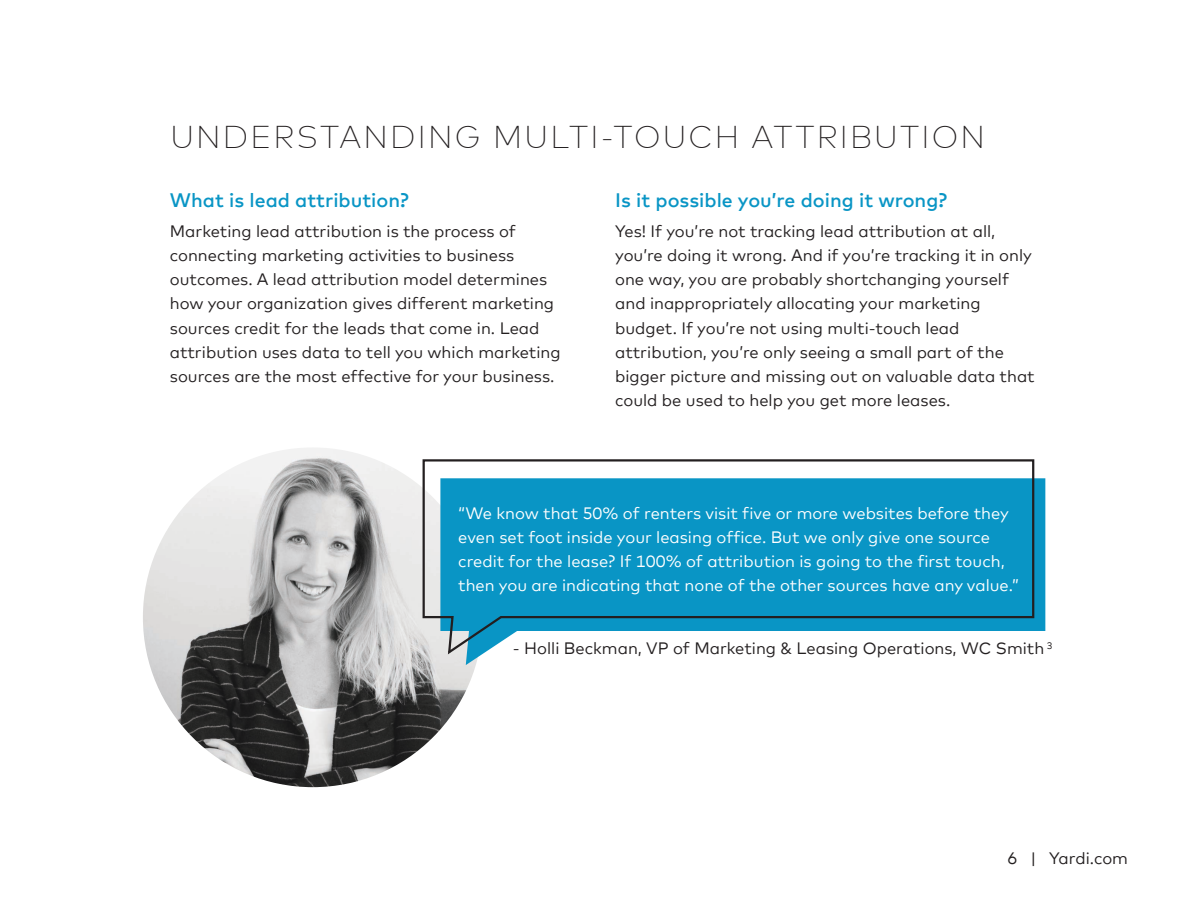
<style>
.page{position:relative;width:1188px;height:918px;background:#fff}
.page>*{position:absolute;margin:0;border:0;box-sizing:border-box;transform-origin:0 0}
.t1{font:200 31.5px "Mark Offc Pro";letter-spacing:.07em;color:#231f20}
.t2{font:500 19.5px "Mark Offc Pro";color:#0995c5}
.t3{font:16.5px/24px "Mark Offc Pro";color:#231f20}
.t4{font:16.5px/24px "Mark Offc Pro";color:#fff}
</style>
<div class="page">
<img style="left:143px;top:447px;width:340px;height:340px;border-radius:170px">
<svg style="left:440px;top:478px;width:605px;height:187px"></svg>
<svg style="left:421px;top:459px;width:614px;height:198px"></svg>
<h1 class="t1" style="left:170px;top:113px;width:816px">UNDERSTANDING MULTI-TOUCH ATTRIBUTION</h1>
<p class="t2" style="left:170px;top:185px;width:241px">What is lead attribution?</p>
<p class="t3" style="left:170px;top:218px;width:392px">Marketing lead attribution is the process of connecting marketing activities to business outcomes. A lead attribution model determines how your organization gives different marketing sources credit for the leads that come in. Lead attribution uses data to tell you which marketing sources are the most effective for your business.</p>
<p class="t2" style="left:615px;top:185px;width:333px">Is it possible you’re doing it wrong?</p>
<p class="t3" style="left:615px;top:218px;width:421px">Yes! If you’re not tracking lead attribution at all, you’re doing it wrong. And if you’re tracking it in only one way, you are probably shortchanging yourself and inappropriately allocating your marketing budget. If you’re not using multi-touch lead attribution, you’re only seeing a small part of the bigger picture and missing out on valuable data that could be used to help you get more leases.</p>
<p class="t4" style="left:458px;top:499px;width:562px">“We know that 50% of renters visit five or more websites before they even set foot inside your leasing office. But we only give one source credit for the lease? If 100% of attribution is going to the first touch, then you are indicating that none of the other sources have any value.”</p>
<p class="t3" style="left:513px;top:635px;width:541px">- Holli Beckman, VP of Marketing &amp; Leasing Operations, WC Smith <sup>3</sup></p>
<p class="t3" style="left:1007px;top:845px;width:122px">6 | Yardi.com</p>
</div>
